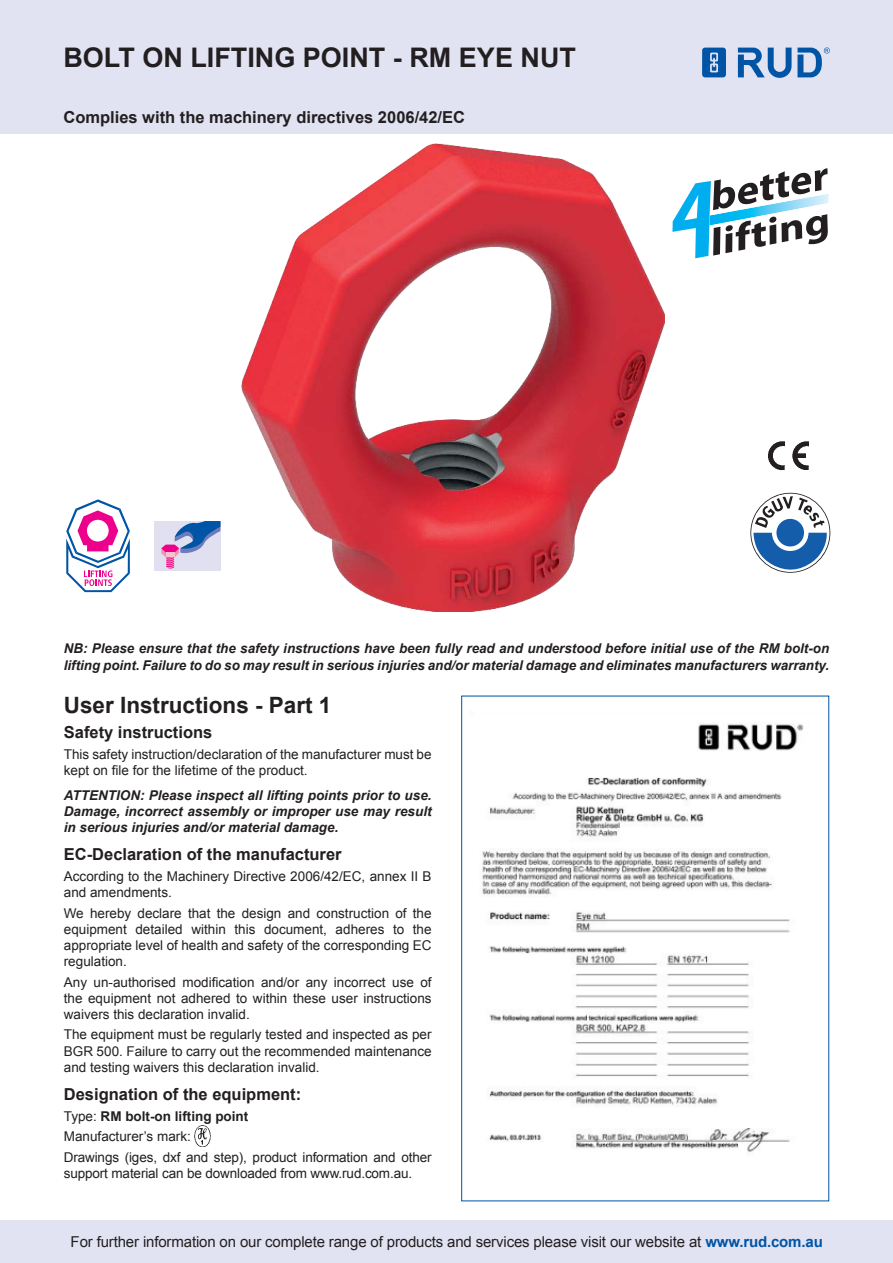
<style>
.page{position:relative;width:893px;height:1263px;background:#fff}
.page>*{position:absolute;margin:0;border:0;box-sizing:border-box;transform-origin:0 0}
.t1{font:700 27px "Arial";color:#231f20}
.t2{font:700 22.5px "Arial";color:#231f20}
.t3{font:700 16.5px "Arial";color:#231f20}
.t4{font:15px "Arial";letter-spacing:-.01em;color:#231f20}
.t5{font:13.5px/16.2px "Arial";color:#231f20}
.t6{font:italic 700 13.5px/16.2px "Arial";color:#231f20;text-align:justify}
.s1{font-style:normal}
.s2{font-weight:700}
.s3{font-weight:700;color:#0054a6}
</style>
<div class="page">
<svg style="left:750px;top:493px;width:80px;height:80px"></svg>
<svg style="left:672px;top:168px;width:156px;height:90px"></svg>
<svg style="left:66px;top:499px;width:64px;height:93px"></svg>
<div style="left:87px;top:520px;width:22px;height:21px;background:#fff;border-radius:50%"></div>
<div style="left:154px;top:521px;width:66px;height:49px;background:#e0e0f1"></div>
<svg style="left:161px;top:521px;width:59px;height:47px"></svg>
<img style="left:768px;top:441px;width:41px;height:30px">
<div style="left:0;top:1220px;width:893px;height:43px;background:#e1e3f3"></div>
<div style="left:0;top:0;width:893px;height:133px;background:#e1e3f3"></div>
<svg style="left:738px;top:48px;width:92px;height:30px"></svg>
<svg style="left:702px;top:48px;width:24px;height:29px"></svg>
<img style="left:482px;top:723px;width:322px;height:429px">
<img style="left:241px;top:144px;width:424px;height:467px">
<img style="left:194px;top:1125px;width:17px;height:22px">
<h1 class="t1" style="left:63px;top:48px;width:514px">BOLT ON LIFTING POINT - RM EYE NUT</h1>
<p class="t3" style="left:63px;top:111px;width:403px">Complies with the machinery directives 2006/42/EC</p>
<p class="t6" style="left:64px;top:642px;width:767px">NB: Please ensure that the safety instructions have been fully read and understood before initial use of the RM bolt-on lifting point<span class="s1">.</span> Failure to do so may result in serious injuries and/or material damage and eliminates manufacturers warranty.</p>
<h2 class="t2" style="left:64px;top:696px;width:269px">User Instructions - Part 1</h2>
<p class="t3" style="left:64px;top:726px;width:150px">Safety instructions</p>
<p class="t5" style="left:64px;top:747px;width:369px">This safety instruction/declaration of the manufacturer must be kept on file for the lifetime of the product.</p>
<p class="t6" style="left:64px;top:788px;width:369px">ATTENTION: Please inspect all lifting points prior to use.<br>Damage, incorrect assembly or improper use may result in serious injuries and/or material damage.</p>
<p class="t3" style="left:64px;top:848px;width:279px">EC-Declaration of the manufacturer</p>
<p class="t5" style="left:64px;top:869px;width:369px">According to the Machinery Directive 2006/42/EC, annex II B and amendments.</p>
<p class="t5" style="left:64px;top:906px;width:369px;text-align:justify">We hereby declare that the design and construction of the equipment detailed within this document, adheres to the appropriate level of health and safety of the corresponding EC regulation.</p>
<p class="t5" style="left:64px;top:974px;width:369px;text-align:justify">Any un-authorised modification and/or any incorrect use of the equipment not adhered to within these user instructions waivers this declaration invalid.</p>
<p class="t5" style="left:64px;top:1028px;width:369px;text-align:justify">The equipment must be regularly tested and inspected as per BGR 500. Failure to carry out the recommended maintenance and testing waivers this declaration invalid.</p>
<p class="t3" style="left:64px;top:1088px;width:239px">Designation of the equipment:</p>
<p class="t5" style="left:64px;top:1107px;width:369px;line-height:20.4px">Type: <span class="s2">RM bolt-on lifting point<br></span>Manufacturer’s mark:<br>Drawings (iges, dxf and step), product information and other</p>
<p class="t5" style="left:64px;top:1165px;width:350px">support material can be downloaded from www.rud.com.au.</p>
<p class="t4" style="left:71px;top:1236px;width:754px">For further information on our complete range of products and services please visit our website at <span class="s3">www.rud.com.au</span></p>
</div>
